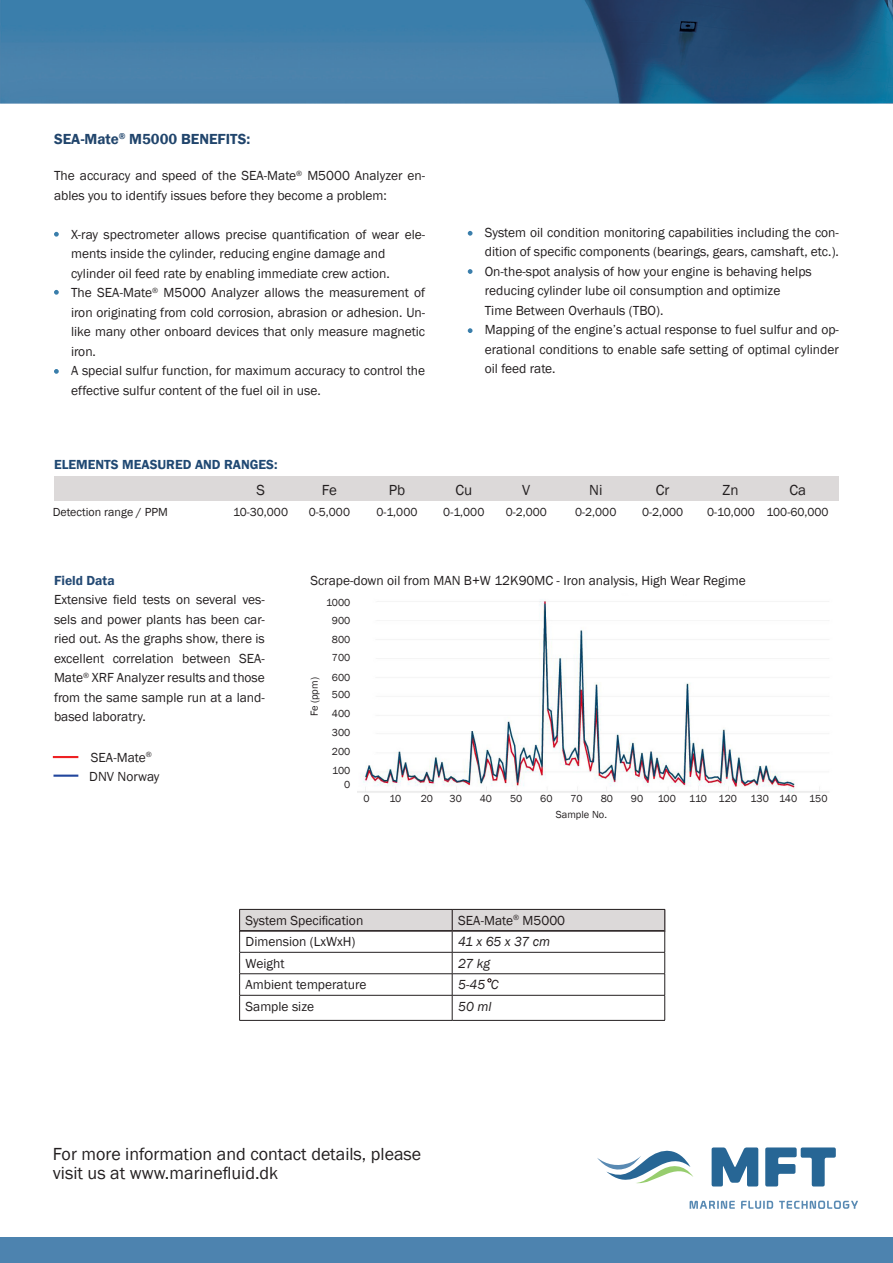
<style>
.page{position:relative;width:893px;height:1263px;background:#fff}
.page>*{position:absolute;margin:0;border:0;box-sizing:border-box;transform-origin:0 0}
.t1{font:18px "Franklin Gothic";color:#231f20}
.t2{font:600 15px "Franklin Gothic";color:#21456c}
.t3{font:15px "Franklin Gothic";color:#231f20}
.t4{font:13.5px/19.5px "Franklin Gothic";color:#231f20}
.t5{font:600 13.5px "Franklin Gothic";color:#204973}
.t6{font:italic 13.5px "Franklin Gothic";color:#231f20}
.t7{font:600 13.5px "Franklin Gothic";color:#244a74}
.t8{font:12px "Franklin Gothic";color:#231f20}
.t9{font:10.5px "Franklin Gothic";color:#231f20}
</style>
<div class="page">
<svg style="left:712px;top:1147px;width:124px;height:39px"></svg>
<svg style="left:690px;top:1200px;width:168px;height:9px"></svg>
<svg style="left:597px;top:1150px;width:96px;height:34px"></svg>
<div style="left:0;top:1237px;width:893px;height:26px;background:#4d83af"></div>
<img style="left:0;top:0;width:893px;height:103px">
<svg style="left:54px;top:232px;width:5px;height:5px"></svg>
<svg style="left:54px;top:290px;width:5px;height:5px"></svg>
<svg style="left:54px;top:369px;width:5px;height:5px"></svg>
<div style="left:54px;top:476px;width:785px;height:24px;background:#dcd9d9"></div>
<hr style="left:239px;top:952px;width:213px;height:1px;background:#231f20">
<hr style="left:452px;top:952px;width:213px;height:1px;background:#231f20">
<hr style="left:239px;top:973px;width:213px;height:1px;background:#231f20">
<hr style="left:452px;top:973px;width:213px;height:1px;background:#231f20">
<hr style="left:239px;top:995px;width:213px;height:1px;background:#231f20">
<svg style="left:239px;top:909px;width:1px;height:111px"></svg>
<hr style="left:452px;top:995px;width:213px;height:1px;background:#231f20">
<svg style="left:452px;top:931px;width:1px;height:89px"></svg>
<svg style="left:664px;top:931px;width:1px;height:89px"></svg>
<hr style="left:239px;top:1020px;width:213px;height:1px;background:#231f20">
<hr style="left:452px;top:1020px;width:213px;height:1px;background:#231f20">
<div style="left:240px;top:909px;width:213px;height:22px;background:#dcd9d9"></div>
<div style="left:452px;top:909px;width:214px;height:22px;background:#dcd9d9"></div>
<hr style="left:53px;top:756px;width:25px;height:2px;background:#ee2123">
<hr style="left:53px;top:774px;width:25px;height:3px;background:#22469d">
<img style="left:358px;top:599px;width:471px;height:194px">
<svg style="left:468px;top:231px;width:4px;height:5px"></svg>
<svg style="left:468px;top:328px;width:4px;height:5px"></svg>
<svg style="left:468px;top:269px;width:4px;height:5px"></svg>
<svg style="left:487px;top:978px;width:4px;height:4px"></svg>
<p class="t2" style="left:54px;top:130px;width:198px">SEA-Mate<sup>®</sup> M5000 BENEFITS:</p>
<p class="t4" style="left:54px;top:166px;width:373px">The accuracy and speed of the SEA-Mate<sup>®</sup> M5000 Analyzer en&shy;ables you to identify issues before they become a problem:</p>
<p class="t4" style="left:71px;top:225px;width:356px">X-ray spectrometer allows precise quantification of wear ele&shy;ments inside the cylinder, reducing engine damage and</p>
<p class="t4" style="left:71px;top:264px;width:320px">cylinder oil feed rate by enabling immediate crew action.</p>
<p class="t4" style="left:71px;top:283px;width:356px;text-align:justify">The SEA-Mate<sup>®</sup> M5000 Analyzer allows the measurement of iron originating from cold corrosion, abrasion or adhesion. Un&shy;like many other onboard devices that only measure magnetic iron.</p>
<p class="t4" style="left:71px;top:361px;width:356px">A special sulfur function, for maximum accuracy to control the effective sulfur content of the fuel oil in use.</p>
<p class="t4" style="left:485px;top:223px;width:356px">System oil condition monitoring capabilities including the con&shy;dition of specific components (bearings, gears, camshaft, etc.).</p>
<p class="t4" style="left:485px;top:262px;width:329px">On-the-spot analysis of how your engine is behaving helps</p>
<p class="t4" style="left:485px;top:281px;width:297px">reducing cylinder lube oil consumption and optimize</p>
<p class="t4" style="left:485px;top:301px;width:180px">Time Between Overhauls (TBO).</p>
<p class="t4" style="left:485px;top:320px;width:356px;text-align:justify">Mapping of the engine’s actual response to fuel sulfur and op&shy;erational conditions to enable safe setting of optimal cylinder oil feed rate.</p>
<p class="t5" style="left:54px;top:456px;width:225px">ELEMENTS MEASURED AND RANGES:</p>
<p class="t3" style="left:256px;top:481px;width:10px">S</p>
<p class="t8" style="left:53px;top:505px;width:117px">Detection range / PPM</p>
<p class="t8" style="left:233px;top:505px;width:56px">10-30,000</p>
<p class="t8" style="left:309px;top:505px;width:43px">0-5,000</p>
<p class="t8" style="left:376px;top:505px;width:43px">0-1,000</p>
<p class="t8" style="left:443px;top:505px;width:43px">0-1,000</p>
<p class="t8" style="left:506px;top:505px;width:43px">0-2,000</p>
<p class="t8" style="left:575px;top:505px;width:43px">0-2,000</p>
<p class="t8" style="left:642px;top:505px;width:43px">0-2,000</p>
<p class="t8" style="left:707px;top:505px;width:49px">0-10,000</p>
<p class="t8" style="left:767px;top:505px;width:63px">100-60,000</p>
<p class="t3" style="left:322px;top:481px;width:17px">Fe</p>
<p class="t3" style="left:389px;top:481px;width:18px">Pb</p>
<p class="t3" style="left:455px;top:481px;width:18px">Cu</p>
<p class="t3" style="left:522px;top:481px;width:10px">V</p>
<p class="t3" style="left:589px;top:481px;width:15px">Ni</p>
<p class="t3" style="left:656px;top:481px;width:15px">Cr</p>
<p class="t3" style="left:722px;top:481px;width:17px">Zn</p>
<p class="t3" style="left:789px;top:481px;width:18px">Ca</p>
<p class="t7" style="left:54px;top:572px;width:62px">Field Data</p>
<p class="t4" style="left:54px;top:590px;width:212px;text-align:justify">Extensive field tests on several ves&shy;sels and power plants has been car&shy;ried out. As the graphs show, there is excellent correlation between SEA-Mate<sup>®</sup> XRF Analyzer results and those from the same sample run at a land&shy;based laboratry.</p>
<p class="t4" style="left:91px;top:748px;width:63px">SEA-Mate<sup>®</sup></p>
<p class="t4" style="left:89px;top:767px;width:72px">DNV Norway</p>
<p class="t4" style="left:310px;top:571px;width:437px">Scrape-down oil from MAN B+W 12K90MC - Iron analysis, High Wear Regime</p>
<p class="t9" style="left:326px;top:596px;width:26px">1000</p>
<p class="t9" style="left:332px;top:614px;width:20px">900</p>
<p class="t9" style="left:332px;top:632px;width:20px">800</p>
<p class="t9" style="left:332px;top:651px;width:20px">700</p>
<p class="t9" style="left:332px;top:671px;width:20px">600</p>
<p class="t9" style="left:332px;top:688px;width:20px">500</p>
<p class="t9" style="left:308px;top:716px;width:41px;rotate:-90deg">Fe (ppm)</p>
<p class="t9" style="left:332px;top:707px;width:20px">400</p>
<p class="t9" style="left:332px;top:726px;width:20px">300</p>
<p class="t9" style="left:332px;top:745px;width:20px">200</p>
<p class="t9" style="left:332px;top:764px;width:20px">100</p>
<p class="t9" style="left:344px;top:778px;width:8px">0</p>
<p class="t9" style="left:364px;top:792px;width:8px">0</p>
<p class="t9" style="left:389px;top:792px;width:13px">10</p>
<p class="t9" style="left:421px;top:792px;width:14px">20</p>
<p class="t9" style="left:450px;top:792px;width:14px">30</p>
<p class="t9" style="left:480px;top:792px;width:14px">40</p>
<p class="t9" style="left:510px;top:792px;width:14px">50</p>
<p class="t9" style="left:540px;top:792px;width:14px">60</p>
<p class="t9" style="left:570px;top:792px;width:14px">70</p>
<p class="t9" style="left:556px;top:808px;width:53px">Sample No.</p>
<p class="t9" style="left:601px;top:792px;width:14px">80</p>
<p class="t9" style="left:631px;top:792px;width:14px">90</p>
<p class="t9" style="left:658px;top:792px;width:20px">100</p>
<p class="t9" style="left:689px;top:792px;width:19px">110</p>
<p class="t9" style="left:719px;top:792px;width:20px">120</p>
<p class="t9" style="left:750px;top:792px;width:20px">130</p>
<p class="t9" style="left:779px;top:792px;width:20px">140</p>
<p class="t9" style="left:809px;top:792px;width:20px">150</p>
<p class="t4" style="left:246px;top:911px;width:119px">System Specification</p>
<p class="t4" style="left:458px;top:911px;width:108px">SEA-Mate<sup>®</sup> M5000</p>
<p class="t4" style="left:246px;top:932px;width:111px">Dimension (LxWxH)</p>
<p class="t6" style="left:458px;top:933px;width:93px">41 x 65 x 37 cm</p>
<p class="t4" style="left:246px;top:954px;width:40px">Weight</p>
<p class="t6" style="left:458px;top:955px;width:34px">27 kg</p>
<p class="t4" style="left:246px;top:975px;width:123px">Ambient temperature</p>
<p class="t6" style="left:458px;top:976px;width:42px">5-45 C</p>
<p class="t4" style="left:246px;top:997px;width:70px">Sample size</p>
<p class="t6" style="left:458px;top:998px;width:35px">50 ml</p>
<p class="t1" style="left:53px;top:1142px;width:370px">For more information and contact details, please</p>
<p class="t1" style="left:53px;top:1162px;width:227px">visit us at www.marinefluid.dk</p>
</div>
